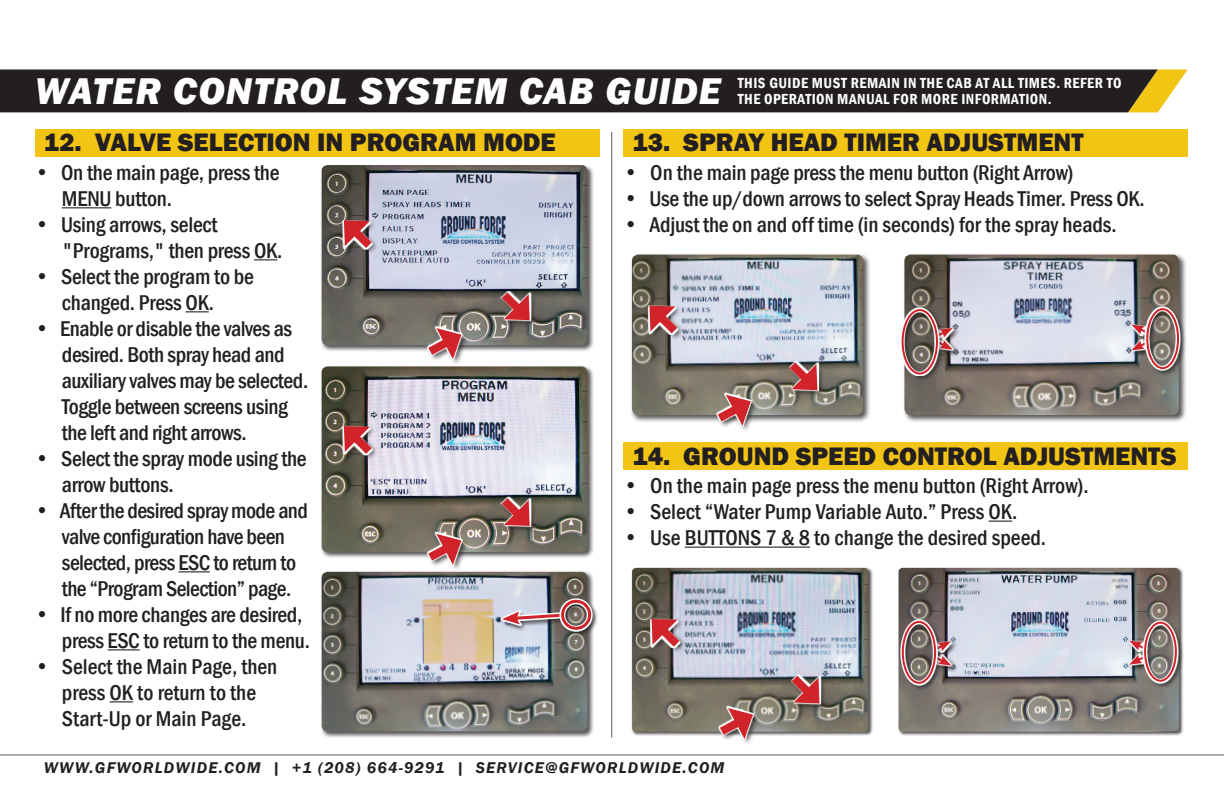
<style>
.page{position:relative;width:1224px;height:791px;background:#fff}
.page>*{position:absolute;margin:0;border:0;box-sizing:border-box;transform-origin:0 0}
.t1{font:italic 800 38.2px "Franklin Gothic";letter-spacing:.03em;color:#fff}
.t2{font:800 26px "Franklin Gothic";color:#231f20}
.t3{font:500 condensed 22px/26px "Franklin Gothic";letter-spacing:-.01em;color:#231f20}
.t4{font:italic 600 16px "Franklin Gothic";letter-spacing:.075em;color:#231f20}
.t5{font:600 condensed 15px/16.4px "Franklin Gothic";letter-spacing:.03em;color:#fff}
</style>
<div class="page">
<div style="left:35px;top:129px;width:564px;height:27px;background:#f2c414"></div>
<hr style="left:62px;top:207px;width:49px;height:1px;background:#231f20">
<svg style="left:254px;top:259px;width:23px;height:1px"></svg>
<svg style="left:185px;top:311px;width:24px;height:1px"></svg>
<hr style="left:178px;top:571px;width:32px;height:1px;background:#231f20">
<hr style="left:108px;top:649px;width:32px;height:1px;background:#231f20">
<svg style="left:109px;top:701px;width:24px;height:1px"></svg>
<div style="left:623px;top:129px;width:564px;height:27px;background:#f2c414"></div>
<div style="left:623px;top:442px;width:564px;height:27px;background:#f2c414"></div>
<svg style="left:988px;top:521px;width:23px;height:1px"></svg>
<hr style="left:684px;top:547px;width:126px;height:1px;background:#231f20">
<div style="left:902px;top:253px;width:284px;height:170px;background:#231f20;opacity:.75"></div>
<img style="left:904px;top:255px;width:274px;height:160px">
<div style="left:630px;top:253px;width:241px;height:170px;background:#231f20;opacity:.75"></div>
<img style="left:632px;top:255px;width:231px;height:160px">
<svg style="left:646px;top:303px;width:39px;height:39px;background:#b17c80"></svg>
<div style="left:788px;top:362px;width:37px;height:36px;background:#231f20;opacity:.75"></div>
<svg style="left:781px;top:354px;width:39px;height:39px;background:#ad7879"></svg>
<div style="left:716px;top:394px;width:42px;height:39px;background:#231f20;opacity:.75"></div>
<svg style="left:708px;top:391px;width:44px;height:39px"></svg>
<div style="left:899px;top:308px;width:60px;height:74px;background:#231f20;opacity:.75"></div>
<div style="left:934px;top:326px;width:25px;height:19px;background:#231f20;opacity:.75"></div>
<div style="left:934px;top:339px;width:25px;height:18px;background:#231f20;opacity:.75"></div>
<svg style="left:943px;top:326px;width:12px;height:25px"></svg>
<div style="left:900px;top:308px;width:43px;height:72px;background:#231f20;opacity:.75"></div>
<svg style="left:899px;top:307px;width:40px;height:69px"></svg>
<div style="left:901px;top:309px;width:36px;height:65px;border:2px solid #d1232a;border-radius:50%"></div>
<div style="left:1130px;top:307px;width:56px;height:69px;background:#231f20;opacity:.75"></div>
<div style="left:1130px;top:340px;width:25px;height:18px;background:#231f20;opacity:.75"></div>
<svg style="left:1128px;top:323px;width:16px;height:29px"></svg>
<div style="left:1145px;top:307px;width:38px;height:68px;background:#231f20;opacity:.75"></div>
<svg style="left:1144px;top:307px;width:36px;height:64px;background:#94817c"></svg>
<div style="left:1146px;top:308px;width:32px;height:61px;border:2px solid #d1232a;border-radius:50%"></div>
<div style="left:897px;top:567px;width:285px;height:169px;background:#231f20;opacity:.75"></div>
<img style="left:898px;top:568px;width:280px;height:164px">
<div style="left:631px;top:567px;width:241px;height:169px;background:#231f20;opacity:.75"></div>
<img style="left:632px;top:568px;width:236px;height:164px">
<svg style="left:648px;top:616px;width:39px;height:39px;background:#ad787c"></svg>
<div style="left:790px;top:675px;width:37px;height:36px;background:#231f20;opacity:.75"></div>
<svg style="left:783px;top:667px;width:39px;height:39px;background:#ae787b"></svg>
<div style="left:718px;top:707px;width:42px;height:39px;background:#231f20;opacity:.75"></div>
<svg style="left:710px;top:704px;width:44px;height:39px"></svg>
<div style="left:1127px;top:620px;width:57px;height:69px;background:#231f20;opacity:.75"></div>
<div style="left:1127px;top:654px;width:26px;height:18px;background:#231f20;opacity:.75"></div>
<svg style="left:1126px;top:639px;width:16px;height:27px"></svg>
<div style="left:1142px;top:621px;width:39px;height:66px;background:#231f20;opacity:.75"></div>
<svg style="left:1142px;top:620px;width:36px;height:63px;background:#968480"></svg>
<div style="left:1143px;top:622px;width:33px;height:60px;border:2px solid #d1232a;border-radius:50%"></div>
<div style="left:900px;top:619px;width:58px;height:72px;background:#231f20;opacity:.75"></div>
<div style="left:932px;top:640px;width:25px;height:19px;background:#231f20;opacity:.75"></div>
<div style="left:933px;top:655px;width:25px;height:18px;background:#231f20;opacity:.75"></div>
<svg style="left:941px;top:640px;width:12px;height:27px"></svg>
<div style="left:900px;top:620px;width:41px;height:69px;background:#231f20;opacity:.75"></div>
<svg style="left:900px;top:619px;width:37px;height:66px;background:#8b7774"></svg>
<div style="left:901px;top:621px;width:34px;height:63px;border:2px solid #d1232a;border-radius:50%"></div>
<div style="left:320px;top:164px;width:274px;height:188px;background:#231f20;opacity:.75"></div>
<img style="left:321px;top:165px;width:266px;height:180px">
<div style="left:320px;top:365px;width:274px;height:194px;background:#231f20;opacity:.75"></div>
<img style="left:321px;top:366px;width:266px;height:186px">
<div style="left:320px;top:570px;width:274px;height:168px;background:#231f20;opacity:.75"></div>
<img style="left:321px;top:572px;width:266px;height:159px">
<hr style="left:611px;top:132px;width:1px;height:606px;background:#57585a">
<hr style="left:0;top:755px;width:1223px;height:1px;background:#57585a">
<div style="left:501px;top:598px;width:98px;height:39px;background:#231f20;opacity:.75"></div>
<div style="left:501px;top:610px;width:69px;height:21px;background:#231f20;opacity:.75"></div>
<svg style="left:500px;top:610px;width:59px;height:16px"></svg>
<svg style="left:502px;top:611px;width:57px;height:13px"></svg>
<div style="left:560px;top:599px;width:36px;height:36px;background:#231f20;opacity:.75"></div>
<svg style="left:559px;top:598px;width:33px;height:33px"></svg>
<div style="left:561px;top:600px;width:30px;height:30px;border:3px solid #d1232a;border-radius:50%"></div>
<svg style="left:341px;top:217px;width:39px;height:40px;background:#aa757c"></svg>
<svg style="left:341px;top:423px;width:39px;height:39px;background:#b27a7d"></svg>
<div style="left:500px;top:292px;width:37px;height:36px;background:#231f20;opacity:.75"></div>
<svg style="left:493px;top:284px;width:39px;height:39px;background:#9c6669"></svg>
<div style="left:500px;top:497px;width:37px;height:36px;background:#231f20;opacity:.75"></div>
<svg style="left:493px;top:490px;width:39px;height:39px;background:#9d6766"></svg>
<div style="left:427px;top:327px;width:42px;height:39px;background:#231f20;opacity:.75"></div>
<svg style="left:419px;top:324px;width:44px;height:39px"></svg>
<div style="left:427px;top:533px;width:42px;height:39px;background:#231f20;opacity:.75"></div>
<svg style="left:419px;top:530px;width:44px;height:39px"></svg>
<svg style="left:1157px;top:69px;width:30px;height:43px"></svg>
<div style="left:0;top:69px;width:1157px;height:43px;background:#231f20"></div>
<h1 class="t1" style="left:35px;top:67px;width:687px">WATER CONTROL SYSTEM CAB GUIDE</h1>
<p class="t5" style="left:737px;top:75px;width:385px">THIS GUIDE MUST REMAIN IN THE CAB AT ALL TIMES. REFER TO<br>THE OPERATION MANUAL FOR MORE INFORMATION.</p>
<p class="t2" style="left:44px;top:126px;width:513px">12. VALVE SELECTION IN PROGRAM MODE</p>
<p class="t3" style="left:62px;top:160px;width:219px;text-indent:-27px">• On the main page, press the<br>MENU button.</p>
<p class="t3" style="left:62px;top:212px;width:222px;text-indent:-27px">• Using arrows, select "Programs," then press OK.</p>
<p class="t3" style="left:35px;top:264px;width:220px;text-align:center">• Select the program to be changed. Press OK.</p>
<p class="t3" style="left:62px;top:316px;width:248px;text-indent:-27px">• Enable or disable the valves as desired. Both spray head and auxiliary valves may be selected.<br>Toggle between screens using the left and right arrows.</p>
<p class="t3" style="left:62px;top:446px;width:246px;text-indent:-27px">• Select the spray mode using the arrow buttons.</p>
<p class="t3" style="left:62px;top:498px;width:247px;text-indent:-27px">• After the desired spray mode and valve configuration have been selected, press ESC to return to the “Program Selection” page.</p>
<p class="t3" style="left:62px;top:602px;width:249px;text-indent:-27px">• If no more changes are desired, press ESC to return to the menu.</p>
<p class="t3" style="left:35px;top:654px;width:244px;text-align:center">• Select the Main Page, then press OK to return to the<br>Start-Up or Main Page.</p>
<p class="t2" style="left:632px;top:126px;width:453px">13. SPRAY HEAD TIMER ADJUSTMENT</p>
<p class="t3" style="left:623px;top:160px;width:451px">• On the main page press the menu button (Right Arrow)</p>
<p class="t3" style="left:623px;top:186px;width:523px">• Use the up/down arrows to select Spray Heads Timer. Press OK.</p>
<p class="t3" style="left:623px;top:212px;width:495px">• Adjust the on and off time (in seconds) for the spray heads.</p>
<p class="t2" style="left:632px;top:439px;width:545px">14. GROUND SPEED CONTROL ADJUSTMENTS</p>
<p class="t3" style="left:623px;top:473px;width:467px">• On the main page press the menu button (Right Arrow).</p>
<p class="t3" style="left:623px;top:499px;width:395px">• Select “Water Pump Variable Auto.” Press OK.</p>
<p class="t3" style="left:623px;top:525px;width:424px">• Use BUTTONS 7 &amp; 8 to change the desired speed.</p>
<p class="t4" style="left:44px;top:757px;width:682px">WWW.GFWORLDWIDE.COM | +1 (208) 664-9291 | SERVICE@GFWORLDWIDE.COM</p>
</div>
